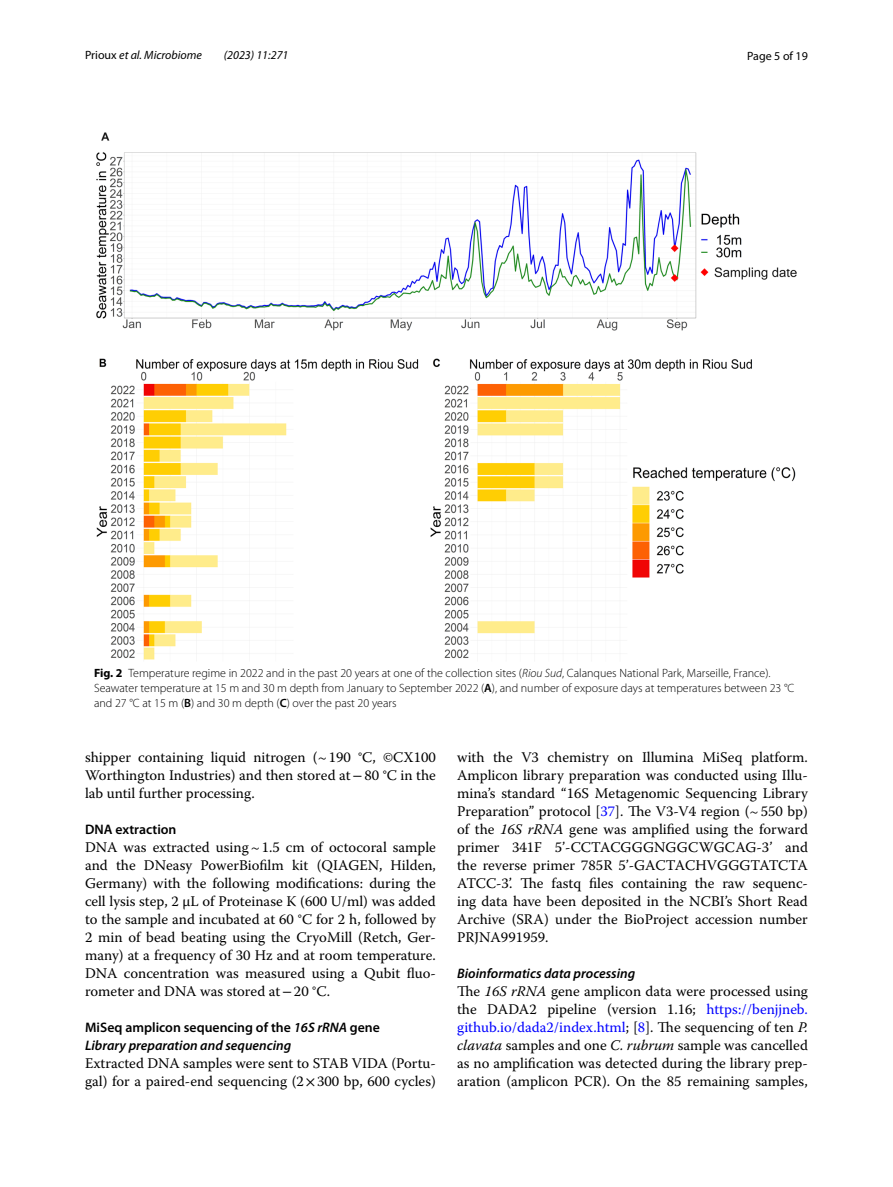
<style>
.page{position:relative;width:893px;height:1187px;background:#fff}
.page>*{position:absolute;margin:0;border:0;box-sizing:border-box;transform-origin:0 0}
.t1{font:14.7px/18px "Warnock Pro";color:#000;text-align:justify}
.t2{font:italic 600 13.8px/18px "Myriad Pro";color:#000}
.t3{font:600 13.8px "Myriad Pro";color:#000}
.t4{font:300 12px/15px "Myriad Pro";color:#000}
.t5{font:italic 12px "Myriad Pro";color:#000}
.t6{font:12px "Myriad Pro";color:#000}
.s1{font-style:normal}
.s2{font-weight:700}
.s3{font-style:italic}
.s4{font-weight:600}
.s5{font-family:"STIX"}
.s6{color:#00f}
</style>
<div class="page">
<img style="left:96px;top:133px;width:701px;height:527px">
<p class="t5" style="left:85px;top:48px;width:118px"><span class="s1">Prioux</span> et al. Microbiome</p>
<p class="t5" style="left:224px;top:48px;width:66px">(2023) 11:271</p>
<p class="t6" style="left:747px;top:48px;width:62px">Page 5 of 19</p>
<p class="t4" style="left:94px;top:665px;width:702px"><span class="s2">Fig. 2</span> Temperature regime in 2022 and in the past 20 years at one of the collection sites (<span class="s3">Riou Sud</span>, Calanques National Park, Marseille, France).<br>Seawater temperature at 15 m and 30 m depth from January to September 2022 (<span class="s4">A</span>), and number of exposure days at temperatures between 23 °C and 27 °C at 15 m (<span class="s4">B</span>) and 30 m depth (<span class="s4">C</span>) over the past 20 years</p>
<p class="t1" style="left:85px;top:747px;width:352px">shipper containing liquid nitrogen (~190 °C, ©CX100<br>Worthington Industries) and then stored at<span class="s5">−</span>80 °C in the lab until further processing.</p>
<p class="t3" style="left:85px;top:820px;width:93px">DNA extraction</p>
<p class="t1" style="left:85px;top:837px;width:352px">DNA was extracted using~1.5 cm of octocoral sample and the DNeasy PowerBiofilm kit (QIAGEN, Hilden, Germany) with the following modifications: during the cell lysis step, 2 μL of Proteinase K (600 U/ml) was added to the sample and incubated at 60 °C for 2 h, followed by 2 min of bead beating using the CryoMill (Retch, Ger&shy;many) at a frequency of 30 Hz and at room temperature.<br>DNA concentration was measured using a Qubit fluo&shy;rometer and DNA was stored at<span class="s5">−</span>20 °C.</p>
<p class="t2" style="left:85px;top:1017px;width:296px"><span class="s1">MiSeq amplicon sequencing of the</span> 16S rRNA <span class="s1">gene<br></span>Library preparation and sequencing</p>
<p class="t1" style="left:85px;top:1053px;width:352px">Extracted DNA samples were sent to STAB VIDA (Portu&shy;gal) for a paired-end sequencing (2<span class="s5">×</span>300 bp, 600 cycles)</p>
<p class="t1" style="left:457px;top:747px;width:352px">with the V3 chemistry on Illumina MiSeq platform.<br>Amplicon library preparation was conducted using Illu&shy;mina’s standard “16S Metagenomic Sequencing Library Preparation” protocol [<span class="s6">37</span>]. The V3-V4 region (~550 bp) of the <span class="s3">16S rRNA</span> gene was amplified using the forward primer 341F 5’-CCTACGGGNGGCWGCAG-3’ and the reverse primer 785R 5’-GACTACHVGGGTATCTA ATCC-3’. The fastq files containing the raw sequenc&shy;ing data have been deposited in the NCBI’s Short Read Archive (SRA) under the BioProject accession number PRJNA991959.</p>
<p class="t2" style="left:457px;top:963px;width:180px">Bioinformatics data processing</p>
<p class="t1" style="left:457px;top:981px;width:352px">The <span class="s3">16S rRNA</span> gene amplicon data were processed using the DADA2 pipeline (version 1.16; <span class="s6">https://benjjneb. github.io/dada2/index.html</span>; [<span class="s6">8</span>]. The sequencing of ten <span class="s3">P. clavata</span> samples and one <span class="s3">C. rubrum</span> sample was cancelled as no amplification was detected during the library prep&shy;aration (amplicon PCR). On the 85 remaining samples,</p>
</div>
